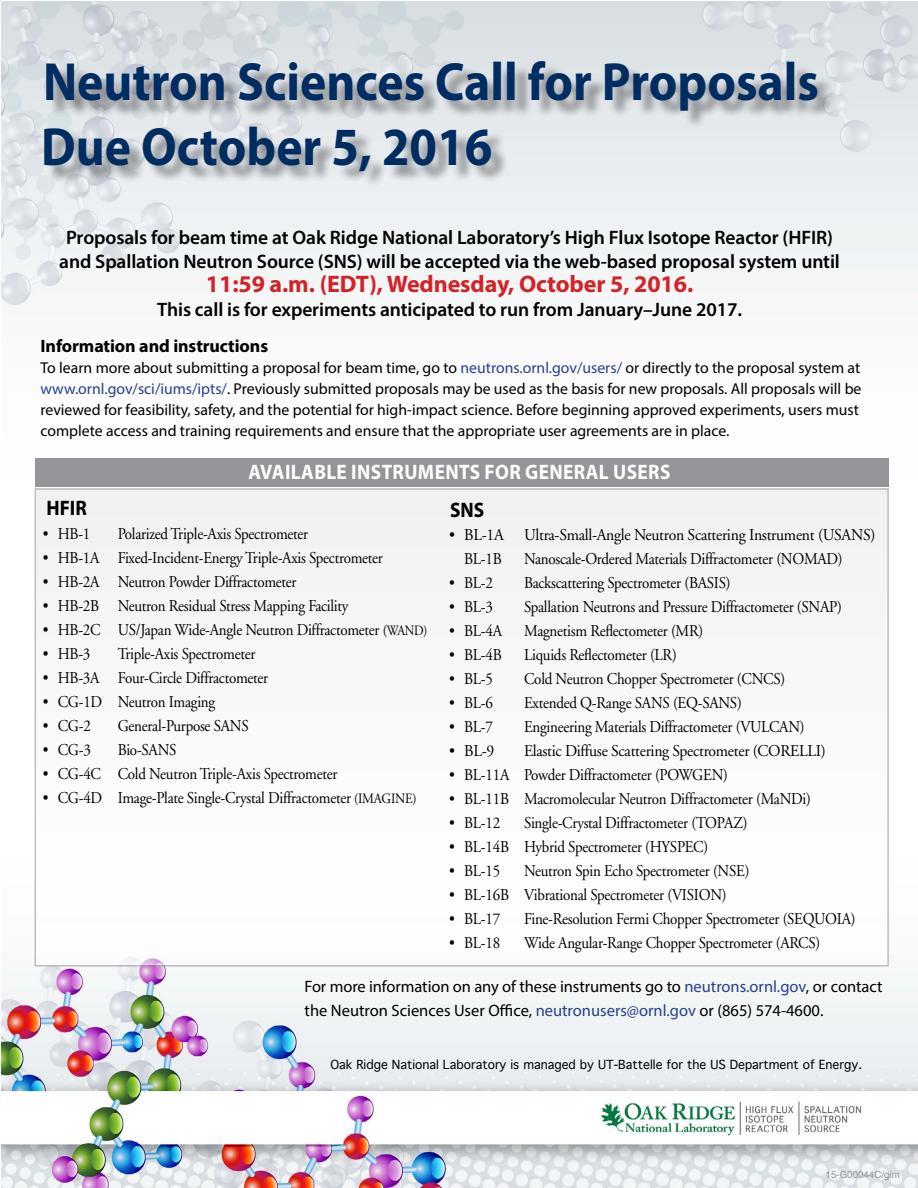
<style>
.page{position:relative;width:918px;height:1188px;background:#fff}
.page>*{position:absolute;margin:0;border:0;box-sizing:border-box;transform-origin:0 0}
.t1{font:700 54px/64.8px "Myriad Pro";color:#002d61;scale:.92 1}
.t2{font:700 24px "Myriad Pro";letter-spacing:-.005em;color:#d2232a}
.t3{font:700 21px "Myriad Pro";letter-spacing:.02em;color:#fff;scale:.92 1}
.t4{font:700 21px "Myriad Pro";color:#000;scale:.92 1}
.t5{font:600 19.5px/24px "Myriad Pro";letter-spacing:-.005em;color:#000;text-align:center}
.t6{font:700 18px "Myriad Pro";letter-spacing:-.005em;color:#000}
.t7{font:16.5px "Adobe Garamond";letter-spacing:-.02em;color:#000;scale:.91 1}
.t8{font:16.5px/24px "Myriad Pro";color:#000}
.t9{font:16.5px/24px "Adobe Garamond";letter-spacing:-.02em;color:#000;scale:.95 1}
.t10{font:15.75px/21px "Myriad Pro";color:#000}
.t11{font:12px "Geneva";color:#000}
.t12{font:9.75px "Helvetica";color:#939598}
.s1{color:#25408f}
.s2{font-size:15px}
.s3{font-size:14.25px}
</style>
<div class="page">
<img style="left:1px;top:1px;width:917px;height:1187px">
<div style="left:35px;top:489px;width:853px;height:477px;background:#f9f9fa"></div>
<div style="left:35px;top:458px;width:854px;height:29px;background:#939598"></div>
<div style="left:49px;top:63px;width:786px;height:66px;background:#000;opacity:.4"></div>
<div style="left:47px;top:129px;width:462px;height:60px;background:#000;opacity:.4"></div>
<h1 class="t1" style="left:41px;top:48px;width:847px">Neutron Sciences Call for Proposals<br>Due October 5, 2016</h1>
<p class="t5" style="left:59px;top:225px;width:782px">Proposals for beam time at Oak Ridge National Laboratory’s High Flux Isotope Reactor (HFIR) and Spallation Neutron Source (SNS) will be accepted via the web-based proposal system until</p>
<h2 class="t2" style="left:206px;top:268px;width:489px">11:59 a.m. (EDT), Wednesday, October 5, 2016.</h2>
<p class="t5" style="left:157px;top:297px;width:587px">This call is for experiments anticipated to run from January–June 2017.</p>
<p class="t6" style="left:40px;top:334px;width:229px">Information and instructions</p>
<p class="t10" style="left:40px;top:357px;width:823px">To learn more about submitting a proposal for beam time, go to <span class="s1">neutrons.ornl.gov/users/</span> or directly to the proposal system at <span class="s1">www.ornl.gov/sci/iums/ipts/</span>. Previously submitted proposals may be used as the basis for new proposals. All proposals will be reviewed for feasibility, safety, and the potential for high-impact science. Before beginning approved experiments, users must complete access and training requirements and ensure that the appropriate user agreements are in place.</p>
<p class="t3" style="left:248px;top:459px;width:460px">AVAILABLE INSTRUMENTS FOR GENERAL USERS</p>
<p class="t4" style="left:46px;top:494px;width:45px">HFIR</p>
<p class="t4" style="left:450px;top:496px;width:39px">SNS</p>
<p class="t7" style="left:43px;top:525px;width:54px">• HB-1</p>
<p class="t7" style="left:118px;top:525px;width:211px">Polarized Triple-Axis Spectrometer</p>
<p class="t7" style="left:43px;top:549px;width:375px">• HB-1A Fixed-Incident-Energy Triple-Axis Spectrometer</p>
<p class="t7" style="left:43px;top:573px;width:280px">• HB-2A Neutron Powder Diffractometer</p>
<p class="t7" style="left:43px;top:597px;width:337px">• HB-2B Neutron Residual Stress Mapping Facility</p>
<p class="t7" style="left:43px;top:621px;width:424px">• HB-2C US/Japan Wide-Angle Neutron Diffractometer <span class="s2">(</span><span class="s3">WAND)</span></p>
<p class="t7" style="left:43px;top:645px;width:54px">• HB-3</p>
<p class="t7" style="left:118px;top:645px;width:153px">Triple-Axis Spectrometer</p>
<p class="t7" style="left:43px;top:669px;width:249px">• HB-3A Four-Circle Diffractometer</p>
<p class="t7" style="left:43px;top:693px;width:191px">• CG-1D Neutron Imaging</p>
<p class="t7" style="left:43px;top:717px;width:54px">• CG-2</p>
<p class="t7" style="left:118px;top:717px;width:146px">General-Purpose SANS</p>
<p class="t7" style="left:43px;top:741px;width:54px">• CG-3</p>
<p class="t7" style="left:118px;top:741px;width:66px">Bio-SANS</p>
<p class="t7" style="left:43px;top:765px;width:325px">• CG-4C Cold Neutron Triple-Axis Spectrometer</p>
<p class="t7" style="left:43px;top:789px;width:412px">• CG-4D Image-Plate Single-Crystal Diffractometer <span class="s3">(IMAGINE)</span></p>
<p class="t9" style="left:464px;top:523px;width:434px;text-indent:-15px">• BL-1A Ultra-Small-Angle Neutron Scattering Instrument (USANS)<br>BL-1B</p>
<p class="t7" style="left:524px;top:550px;width:352px">Nanoscale-Ordered Materials Diffractometer (NOMAD)</p>
<p class="t7" style="left:449px;top:574px;width:50px">• BL-2</p>
<p class="t7" style="left:524px;top:574px;width:228px">Backscattering Spectrometer (BASIS)</p>
<p class="t7" style="left:449px;top:598px;width:50px">• BL-3</p>
<p class="t7" style="left:524px;top:598px;width:351px">Spallation Neutrons and Pressure Diffractometer (SNAP)</p>
<p class="t7" style="left:449px;top:622px;width:60px">• BL-4A</p>
<p class="t7" style="left:524px;top:622px;width:198px">Magnetism Reflectometer (MR)</p>
<p class="t7" style="left:449px;top:646px;width:59px">• BL-4B</p>
<p class="t7" style="left:524px;top:646px;width:169px">Liquids Reflectometer (LR)</p>
<p class="t7" style="left:449px;top:670px;width:50px">• BL-5</p>
<p class="t7" style="left:524px;top:670px;width:288px">Cold Neutron Chopper Spectrometer (CNCS)</p>
<p class="t7" style="left:449px;top:694px;width:50px">• BL-6</p>
<p class="t7" style="left:524px;top:694px;width:241px">Extended Q-Range SANS (EQ-SANS)</p>
<p class="t7" style="left:449px;top:718px;width:50px">• BL-7</p>
<p class="t7" style="left:524px;top:718px;width:310px">Engineering Materials Diffractometer (VULCAN)</p>
<p class="t9" style="left:449px;top:739px;width:49px">• BL-9</p>
<p class="t9" style="left:524px;top:739px;width:319px">Elastic Diffuse Scattering Spectrometer (CORELLI)</p>
<p class="t7" style="left:449px;top:766px;width:308px">• BL-11A Powder Diffractometer (POWGEN)</p>
<p class="t7" style="left:449px;top:790px;width:399px">• BL-11B Macromolecular Neutron Diffractometer (MaNDi)</p>
<p class="t7" style="left:449px;top:814px;width:58px">• BL-12</p>
<p class="t7" style="left:524px;top:814px;width:247px">Single-Crystal Diffractometer (TOPAZ)</p>
<p class="t7" style="left:449px;top:838px;width:286px">• BL-14B Hybrid Spectrometer (HYSPEC)</p>
<p class="t7" style="left:449px;top:862px;width:58px">• BL-15</p>
<p class="t7" style="left:524px;top:862px;width:249px">Neutron Spin Echo Spectrometer (NSE)</p>
<p class="t7" style="left:449px;top:886px;width:306px">• BL-16B Vibrational Spectrometer (VISION)</p>
<p class="t7" style="left:449px;top:910px;width:58px">• BL-17</p>
<p class="t7" style="left:524px;top:910px;width:366px">Fine-Resolution Fermi Chopper Spectrometer (SEQUOIA)</p>
<p class="t7" style="left:449px;top:934px;width:58px">• BL-18</p>
<p class="t7" style="left:524px;top:934px;width:327px">Wide Angular-Range Chopper Spectrometer (ARCS)</p>
<p class="t8" style="left:305px;top:974px;width:580px">For more information on any of these instruments go to <span class="s1">neutrons.ornl.gov</span>, or contact the Neutron Sciences User Office, <span class="s1">neutronusers@ornl.gov</span> or (865) 574-4600.</p>
<p class="t11" style="left:330px;top:1054px;width:533px">Oak Ridge National Laboratory is managed by UT-Battelle for the US Department of Energy.</p>
<p class="t12" style="left:826px;top:1167px;width:76px">15-G00044C/gim</p>
</div>
